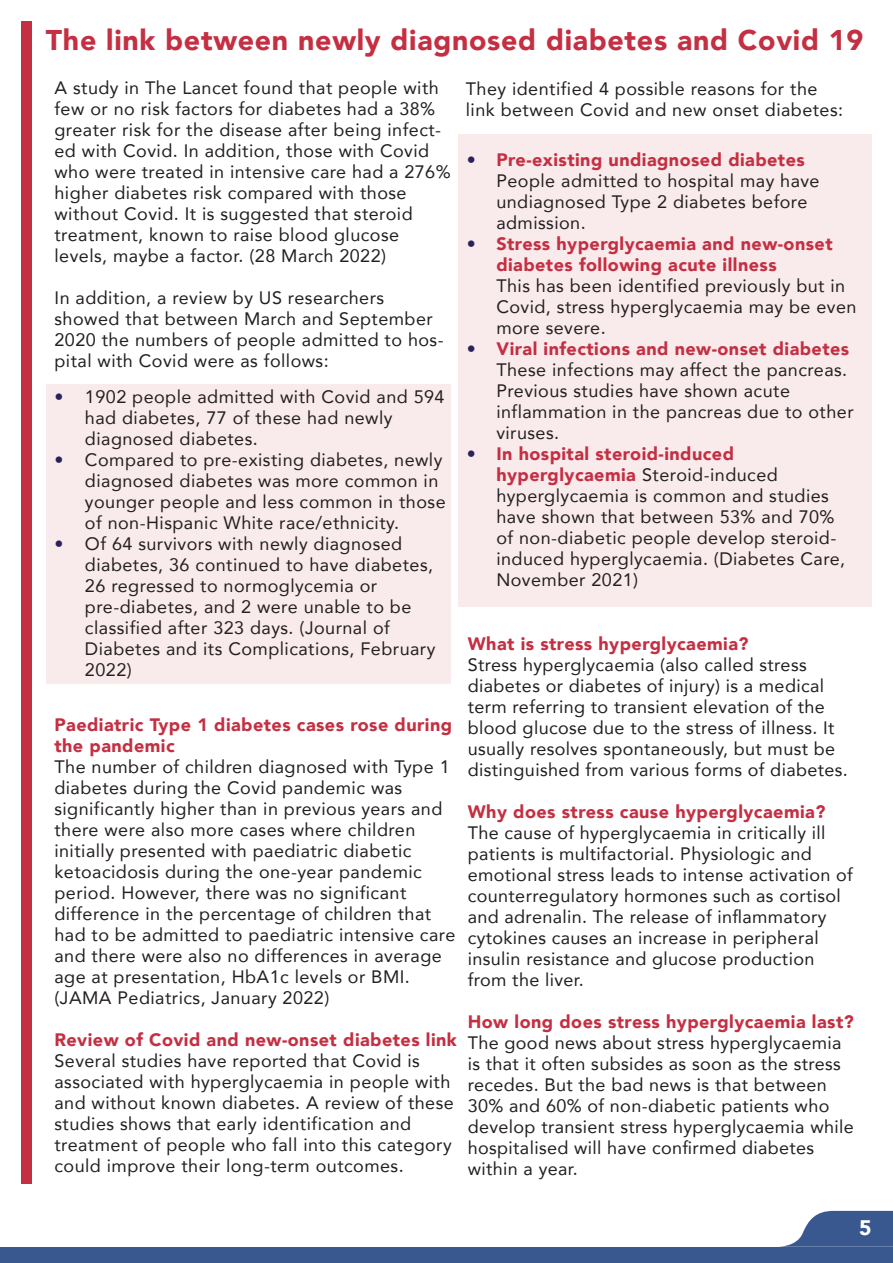
<style>
.page{position:relative;width:893px;height:1263px;background:#fff}
.page>*{position:absolute;margin:0;border:0;box-sizing:border-box;transform-origin:0 0}
.t1{font:900 28.5px "Avenir";letter-spacing:.025em;color:#c42f42}
.t2{font:900 21px "Avenir";color:#fff}
.t3{font:18px/21px "Avenir";letter-spacing:.025em;color:#231f20}
.t4{font:900 18px/21px "Avenir";letter-spacing:.025em;color:#c42f42}
.t5{font:18px "Avenir";color:#2a2258}
.s1{font-weight:900;color:#c42f42}
</style>
<div class="page">
<div style="left:0;top:1247px;width:893px;height:16px;background:#38588f"></div>
<svg style="left:779px;top:1211px;width:114px;height:36px"></svg>
<div style="left:458px;top:135px;width:414px;height:472px;background:#f9eaec"></div>
<div style="left:46px;top:384px;width:405px;height:300px;background:#f9eaec"></div>
<div style="left:22px;top:21px;width:10px;height:1162px;background:#c42f42"></div>
<p class="t1" style="left:46px;top:15px;width:819px">The link between newly diagnosed diabetes and Covid 19</p>
<p class="t3" style="left:55px;top:77px;width:398px">A study in The Lancet found that people with few or no risk factors for diabetes had a 38% greater risk for the disease after being infect&shy;ed with Covid. In addition, those with Covid who were treated in intensive care had a 276%</p>
<p class="t3" style="left:55px;top:182px;width:354px">higher diabetes risk compared with those</p>
<p class="t3" style="left:55px;top:203px;width:360px">without Covid. It is suggested that steroid treatment, known to raise blood glucose</p>
<p class="t3" style="left:55px;top:245px;width:333px">levels, maybe a factor. (28 March 2022)</p>
<p class="t3" style="left:55px;top:287px;width:391px">In addition, a review by US researchers showed that between March and September 2020 the numbers of people admitted to hos&shy;pital with Covid were as follows:</p>
<p class="t5" style="left:54px;top:382px;width:10px">•</p>
<p class="t5" style="left:54px;top:445px;width:10px">•</p>
<p class="t5" style="left:54px;top:529px;width:10px">•</p>
<p class="t3" style="left:85px;top:385px;width:361px">1902 people admitted with Covid and 594 had diabetes, 77 of these had newly</p>
<p class="t3" style="left:85px;top:427px;width:174px">diagnosed diabetes.</p>
<p class="t3" style="left:85px;top:448px;width:362px">Compared to pre-existing diabetes, newly diagnosed diabetes was more common in younger people and less common in those of non-Hispanic White race/ethnicity.</p>
<p class="t3" style="left:85px;top:532px;width:319px">Of 64 survivors with newly diagnosed</p>
<p class="t3" style="left:85px;top:553px;width:350px">diabetes, 36 continued to have diabetes,</p>
<p class="t3" style="left:85px;top:574px;width:294px">26 regressed to normoglycemia or</p>
<p class="t3" style="left:85px;top:595px;width:328px">pre-diabetes, and 2 were unable to be</p>
<p class="t3" style="left:85px;top:616px;width:306px">classified after 323 days. (Journal of</p>
<p class="t3" style="left:85px;top:637px;width:352px">Diabetes and its Complications, February<br>2022)</p>
<p class="t4" style="left:54px;top:713px;width:399px">Paediatric Type 1 diabetes cases rose during the pandemic</p>
<p class="t3" style="left:54px;top:755px;width:397px">The number of children diagnosed with Type 1 diabetes during the Covid pandemic was</p>
<p class="t3" style="left:54px;top:797px;width:389px">significantly higher than in previous years and there were also more cases where children</p>
<p class="t3" style="left:54px;top:839px;width:359px">initially presented with paediatric diabetic</p>
<p class="t3" style="left:54px;top:860px;width:369px">ketoacidosis during the one-year pandemic</p>
<p class="t3" style="left:54px;top:881px;width:353px">period. However, there was no significant</p>
<p class="t3" style="left:54px;top:902px;width:402px">difference in the percentage of children that had to be admitted to paediatric intensive care and there were also no differences in average age at presentation, HbA1c levels or BMI. (JAMA Pediatrics, January 2022)</p>
<p class="t4" style="left:54px;top:1028px;width:404px">Review of Covid and new-onset diabetes link</p>
<p class="t3" style="left:54px;top:1049px;width:367px">Several studies have reported that Covid is</p>
<p class="t3" style="left:54px;top:1070px;width:401px">associated with hyperglycaemia in people with and without known diabetes. A review of these studies shows that early identification and treatment of people who fall into this category could improve their long-term outcomes.</p>
<p class="t3" style="left:466px;top:77px;width:353px">They identified 4 possible reasons for the</p>
<p class="t3" style="left:466px;top:98px;width:379px">link between Covid and new onset diabetes:</p>
<p class="t5" style="left:467px;top:145px;width:10px">•</p>
<p class="t5" style="left:467px;top:229px;width:10px">•</p>
<p class="t5" style="left:467px;top:334px;width:10px">•</p>
<p class="t5" style="left:467px;top:439px;width:10px">•</p>
<p class="t4" style="left:496px;top:149px;width:310px">Pre-existing undiagnosed diabetes</p>
<p class="t3" style="left:496px;top:170px;width:325px">People admitted to hospital may have</p>
<p class="t3" style="left:496px;top:191px;width:313px">undiagnosed Type 2 diabetes before</p>
<p class="t3" style="left:496px;top:212px;width:91px">admission.</p>
<p class="t4" style="left:496px;top:233px;width:338px">Stress hyperglycaemia and new-onset</p>
<p class="t4" style="left:496px;top:254px;width:282px">diabetes following acute illness</p>
<p class="t3" style="left:496px;top:275px;width:362px">This has been identified previously but in<br>Covid, stress hyperglycaemia may be even more severe.</p>
<p class="t3" style="left:496px;top:338px;width:354px;text-align:justify"><span class="s1">Viral infections and new-onset diabetes </span>These infections may affect the pancreas.<br>Previous studies have shown acute</p>
<p class="t3" style="left:496px;top:401px;width:359px">inflammation in the pancreas due to other viruses.</p>
<p class="t4" style="left:496px;top:443px;width:239px">In hospital steroid-induced</p>
<p class="t3" style="left:496px;top:464px;width:283px"><span class="s1">hyperglycaemia</span> Steroid-induced</p>
<p class="t3" style="left:496px;top:485px;width:340px">hyperglycaemia is common and studies have shown that between 53% and 70%</p>
<p class="t3" style="left:496px;top:527px;width:341px">of non-diabetic people develop steroid-</p>
<p class="t3" style="left:496px;top:548px;width:350px">induced hyperglycaemia. (Diabetes Care,</p>
<p class="t3" style="left:496px;top:569px;width:143px">November 2021)</p>
<p class="t4" style="left:468px;top:632px;width:282px">What is stress hyperglycaemia?</p>
<p class="t3" style="left:468px;top:653px;width:340px">Stress hyperglycaemia (also called stress</p>
<p class="t3" style="left:468px;top:674px;width:358px">diabetes or diabetes of injury) is a medical</p>
<p class="t3" style="left:468px;top:695px;width:369px">term referring to transient elevation of the blood glucose due to the stress of illness. It usually resolves spontaneously, but must be</p>
<p class="t3" style="left:468px;top:758px;width:382px">distinguished from various forms of diabetes.</p>
<p class="t4" style="left:468px;top:800px;width:359px">Why does stress cause hyperglycaemia?</p>
<p class="t3" style="left:468px;top:821px;width:359px">The cause of hyperglycaemia in critically ill</p>
<p class="t3" style="left:468px;top:842px;width:345px">patients is multifactorial. Physiologic and</p>
<p class="t3" style="left:468px;top:863px;width:387px">emotional stress leads to intense activation of counterregulatory hormones such as cortisol and adrenalin. The release of inflammatory</p>
<p class="t3" style="left:468px;top:926px;width:352px">cytokines causes an increase in peripheral</p>
<p class="t3" style="left:468px;top:947px;width:348px">insulin resistance and glucose production</p>
<p class="t3" style="left:468px;top:968px;width:118px">from the liver.</p>
<p class="t4" style="left:468px;top:1010px;width:387px">How long does stress hyperglycaemia last?</p>
<p class="t3" style="left:468px;top:1031px;width:375px">The good news about stress hyperglycaemia</p>
<p class="t3" style="left:468px;top:1052px;width:375px">is that it often subsides as soon as the stress</p>
<p class="t3" style="left:468px;top:1073px;width:360px">recedes. But the bad news is that between</p>
<p class="t3" style="left:468px;top:1094px;width:387px">30% and 60% of non-diabetic patients who develop transient stress hyperglycaemia while hospitalised will have confirmed diabetes</p>
<p class="t3" style="left:468px;top:1157px;width:112px">within a year.</p>
<p class="t2" style="left:859px;top:1209px;width:14px">5</p>
</div>
